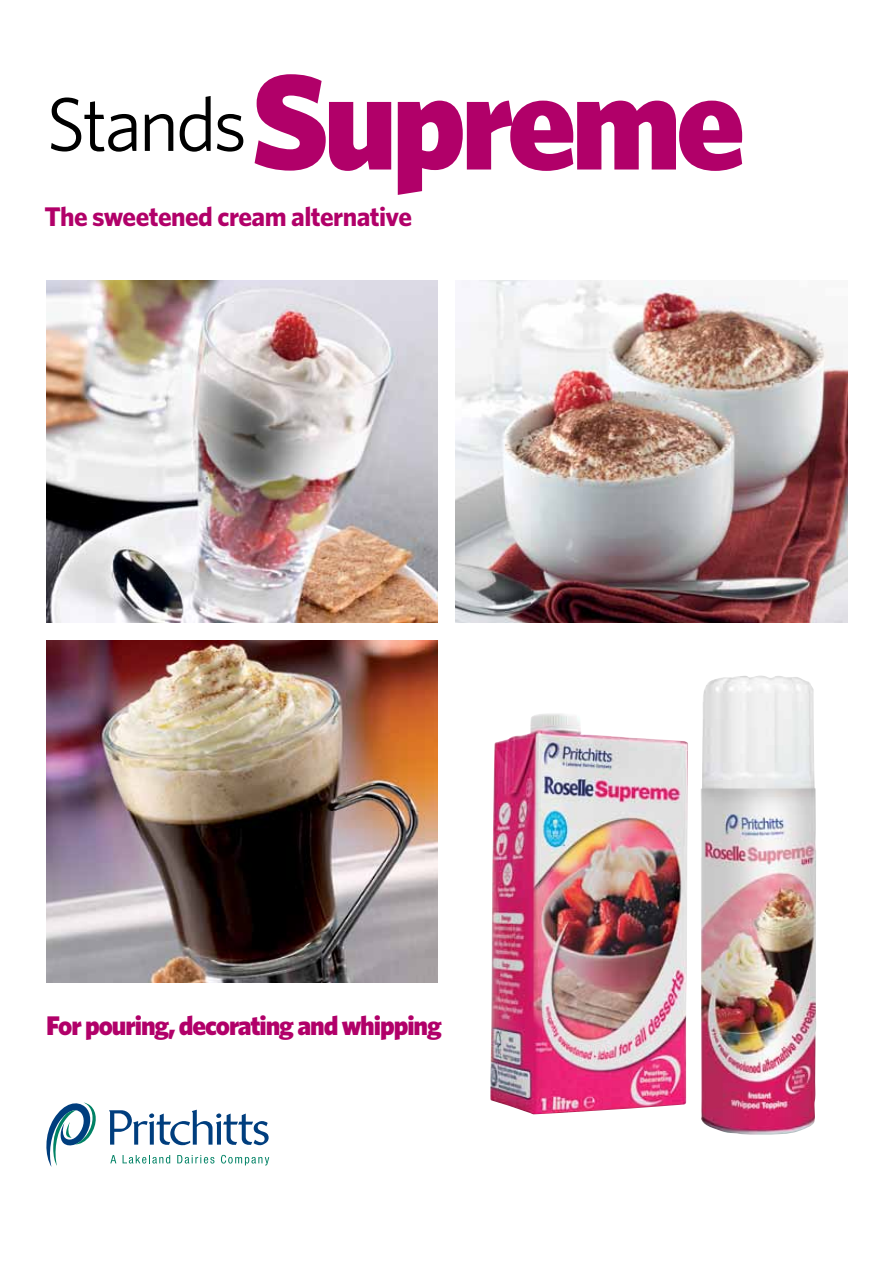
<style>
.page{position:relative;width:893px;height:1263px;background:#fff}
.page>*{position:absolute;margin:0;border:0;box-sizing:border-box;transform-origin:0 0}
.t1{font:900 136.5px "Whitney";letter-spacing:-.04em;color:#b10069}
.t2{font:900 27px "Whitney";letter-spacing:-.04em;color:#b10069}
.t3{font:700 27px "Whitney";letter-spacing:-.02em;color:#b10069}
.s1{font-weight:400;font-size:76.5px;color:#000}
</style>
<div class="page">
<img style="left:455px;top:281px;width:392px;height:341px">
<img style="left:46px;top:280px;width:391px;height:342px">
<img style="left:46px;top:640px;width:391px;height:342px">
<svg style="left:109px;top:1110px;width:160px;height:35px"></svg>
<svg style="left:46px;top:1102px;width:50px;height:65px"></svg>
<svg style="left:110px;top:1155px;width:6px;height:8px"></svg>
<svg style="left:123px;top:1155px;width:47px;height:8px"></svg>
<svg style="left:177px;top:1155px;width:37px;height:8px"></svg>
<svg style="left:221px;top:1155px;width:48px;height:10px"></svg>
<img style="left:490px;top:714px;width:198px;height:400px">
<img style="left:701px;top:675px;width:115px;height:460px">
<h1 class="t1" style="left:46px;top:39px;width:701px"><span class="s1">Stands</span>Supreme</h1>
<p class="t3" style="left:45px;top:200px;width:369px">The sweetened cream alternative</p>
<p class="t2" style="left:46px;top:1009px;width:397px">For pouring, decorating and whipping</p>
</div>
